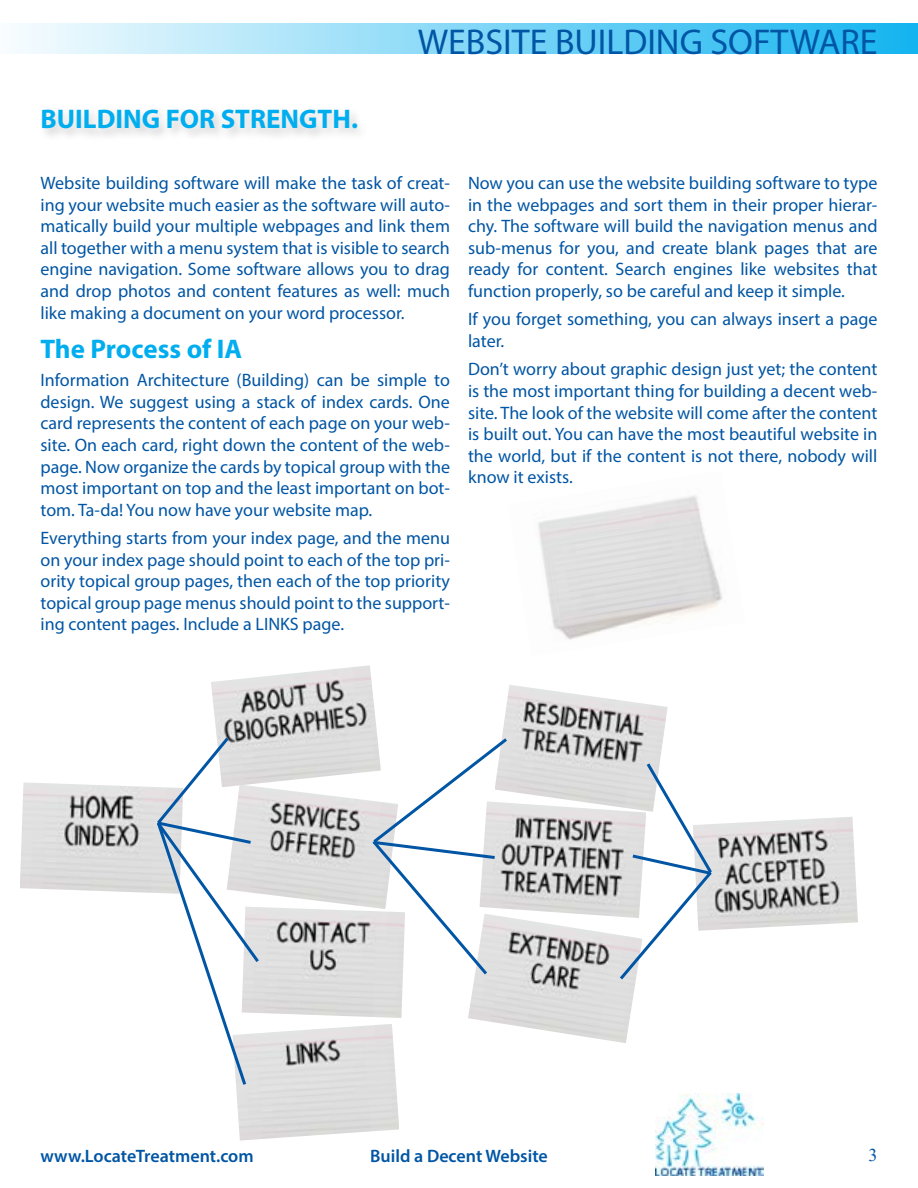
<style>
.page{position:relative;width:918px;height:1188px;background:#fff}
.page>*{position:absolute;margin:0;border:0;box-sizing:border-box;transform-origin:0 0}
.t1{font:36px "Myriad Pro";color:#0055a4}
.t2{font:700 27px "Myriad Pro";color:#00aeef}
.t3{font:18px/21.6px "Myriad Pro";color:#0055a4;text-align:justify}
.t4{font:600 18px "Myriad Pro";color:#0055a4}
.t5{font:18px "Times New Roman";color:#0055a4}
</style>
<div class="page">
<div style="left:0;top:24px;width:918px;height:30px;background:linear-gradient(to right,#f9fdfe,#14b4f0)"></div>
<img style="left:538px;top:495px;width:185px;height:145px">
<img style="left:20px;top:782px;width:134px;height:111px">
<img style="left:262px;top:787px;width:107px;height:120px">
<img style="left:211px;top:665px;width:166px;height:118px">
<img style="left:262px;top:907px;width:141px;height:111px">
<img style="left:502px;top:685px;width:166px;height:116px">
<img style="left:510px;top:801px;width:107px;height:113px">
<img style="left:468px;top:914px;width:168px;height:129px">
<img style="left:715px;top:817px;width:143px;height:113px">
<img style="left:236px;top:1024px;width:163px;height:117px">
<svg style="left:154px;top:734px;width:108px;height:354px"></svg>
<svg style="left:369px;top:735px;width:141px;height:243px"></svg>
<svg style="left:617px;top:760px;width:98px;height:223px"></svg>
<img style="left:656px;top:1094px;width:107px;height:82px">
<div style="left:32px;top:100px;width:333px;height:37px;background:#f4f4f4"></div>
<h2 class="t2" style="left:40px;top:102px;width:319px">BUILDING FOR STRENGTH.</h2>
<h1 class="t1" style="left:418px;top:20px;width:461px">WEBSITE BUILDING SOFTWARE</h1>
<p class="t3" style="left:40px;top:172px;width:411px">Website building software will make the task of creat&shy;ing your website much easier as the software will auto&shy;matically build your multiple webpages and link them all together with a menu system that is visible to search engine navigation. Some software allows you to drag and drop photos and content features as well: much like making a document on your word processor.</p>
<h2 class="t2" style="left:40px;top:331px;width:203px">The Process of IA</h2>
<p class="t3" style="left:40px;top:369px;width:411px">Information Architecture (Building) can be simple to design. We suggest using a stack of index cards. One card represents the content of each page on your web&shy;site. On each card, right down the content of the web&shy;page. Now organize the cards by topical group with the most important on top and the least important on bot&shy;tom. Ta-da! You now have your website map.</p>
<p class="t3" style="left:40px;top:527px;width:411px">Everything starts from your index page, and the menu on your index page should point to each of the top pri&shy;ority topical group pages, then each of the top priority topical group page menus should point to the support&shy;ing content pages. Include a LINKS page.</p>
<p class="t3" style="left:468px;top:172px;width:411px">Now you can use the website building software to type in the webpages and sort them in their proper hierar&shy;chy. The software will build the navigation menus and sub-menus for you, and create blank pages that are ready for content. Search engines like websites that function properly, so be careful and keep it simple.</p>
<p class="t3" style="left:468px;top:308px;width:411px">If you forget something, you can always insert a page later.</p>
<p class="t3" style="left:468px;top:358px;width:411px">Don’t worry about graphic design just yet; the content is the most important thing for building a decent web&shy;site. The look of the website will come after the content is built out. You can have the most beautiful website in the world, but if the content is not there, nobody will know it exists.</p>
<p class="t4" style="left:41px;top:1145px;width:215px">www.LocateTreatment.com</p>
<p class="t4" style="left:370px;top:1145px;width:179px">Build a Decent Website</p>
<p class="t5" style="left:869px;top:1143px;width:10px">3</p>
</div>
